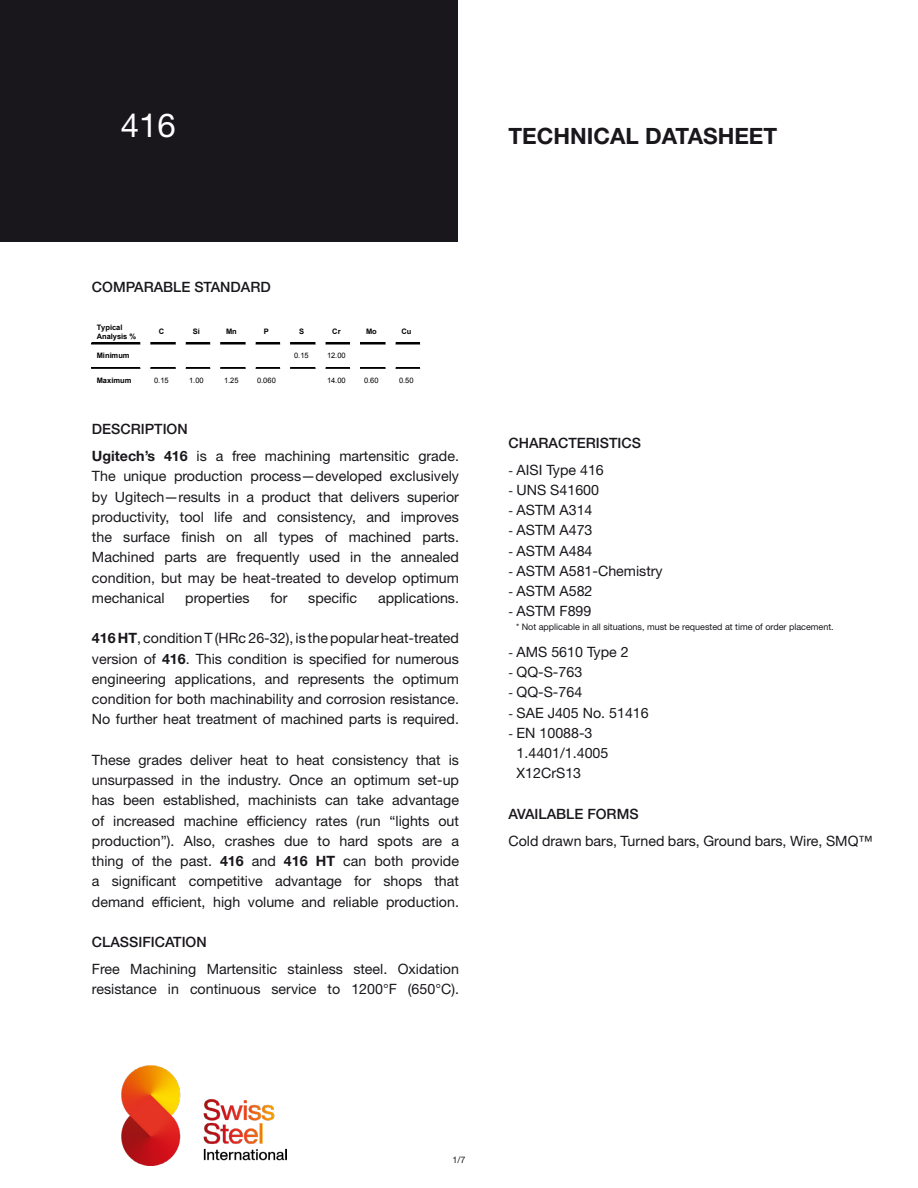
<style>
.page{position:relative;width:918px;height:1188px;background:#fff}
.page>*{position:absolute;margin:0;border:0;box-sizing:border-box;transform-origin:0 0}
.t1{font:33px "Helvetica Neue LT Std";color:#fff}
.t2{font:700 22.5px "Helvetica Neue LT Std";color:#1a171c}
.t3{font:14.25px/20.2px "Helvetica Neue LT Std";color:#1a171c}
.t4{font:500 14.25px "Helvetica Neue LT Std";color:#1a171c}
.t5{font:9px "Helvetica Neue LT Std";color:#1a171c}
.t6{font:700 7.5px/8.6px "Arial";color:#000}
.t7{font:7.5px "Arial";letter-spacing:.005em;color:#000}
.s1{font-weight:500}
.s2{font-weight:700}
.s3{font-size:12px}
</style>
<div class="page">
<div style="left:0;top:0;width:458px;height:242px;background:#1a171c"></div>
<img style="left:121px;top:1066px;width:165px;height:100px">
<div style="left:92px;top:343px;width:53px;height:1px;border:1px solid #000001"></div>
<div style="left:145px;top:343px;width:36px;height:1px;border:1px solid #000001"></div>
<div style="left:181px;top:343px;width:34px;height:1px;border:1px solid #000001"></div>
<div style="left:215px;top:343px;width:36px;height:1px;border:1px solid #000001"></div>
<div style="left:250px;top:343px;width:35px;height:1px;border:1px solid #000001"></div>
<div style="left:285px;top:343px;width:36px;height:1px;border:1px solid #000001"></div>
<div style="left:320px;top:343px;width:35px;height:1px;border:1px solid #000001"></div>
<div style="left:355px;top:343px;width:36px;height:1px;border:1px solid #000001"></div>
<hr style="left:92px;top:368px;width:53px;height:1px;background:#000001">
<div style="left:92px;top:367px;width:53px;height:1px;border:1px solid #000001"></div>
<hr style="left:145px;top:368px;width:36px;height:1px;background:#000001">
<div style="left:145px;top:367px;width:36px;height:1px;border:1px solid #000001"></div>
<hr style="left:181px;top:368px;width:34px;height:1px;background:#000001">
<div style="left:181px;top:367px;width:34px;height:1px;border:1px solid #000001"></div>
<hr style="left:215px;top:368px;width:36px;height:1px;background:#000001">
<div style="left:215px;top:367px;width:36px;height:1px;border:1px solid #000001"></div>
<hr style="left:251px;top:368px;width:34px;height:1px;background:#000001">
<div style="left:250px;top:367px;width:35px;height:1px;border:1px solid #000001"></div>
<hr style="left:285px;top:368px;width:35px;height:1px;background:#000001">
<div style="left:285px;top:367px;width:36px;height:1px;border:1px solid #000001"></div>
<hr style="left:320px;top:368px;width:35px;height:1px;background:#000001">
<div style="left:320px;top:367px;width:35px;height:1px;border:1px solid #000001"></div>
<hr style="left:355px;top:368px;width:36px;height:1px;background:#000001">
<div style="left:355px;top:367px;width:36px;height:1px;border:1px solid #000001"></div>
<svg style="left:141px;top:367px;width:9px;height:2px"></svg>
<svg style="left:176px;top:367px;width:9px;height:2px"></svg>
<svg style="left:211px;top:367px;width:9px;height:2px"></svg>
<svg style="left:246px;top:367px;width:9px;height:2px"></svg>
<svg style="left:281px;top:367px;width:9px;height:2px"></svg>
<svg style="left:316px;top:367px;width:9px;height:2px"></svg>
<svg style="left:351px;top:367px;width:9px;height:2px"></svg>
<svg style="left:395px;top:342px;width:25px;height:2px"></svg>
<svg style="left:386px;top:367px;width:34px;height:2px"></svg>
<h1 class="t1" style="left:121px;top:106px;width:57px">416</h1>
<h2 class="t2" style="left:509px;top:122px;width:270px">TECHNICAL DATASHEET</h2>
<p class="t4" style="left:92px;top:279px;width:180px">COMPARABLE STANDARD</p>
<p class="t6" style="left:97px;top:324px;width:41px">Typical<br>Analysis %</p>
<p class="t6" style="left:159px;top:328px;width:7px">C</p>
<p class="t6" style="left:193px;top:328px;width:9px">Si</p>
<p class="t6" style="left:226px;top:328px;width:12px">Mn</p>
<p class="t6" style="left:264px;top:328px;width:7px">P</p>
<p class="t6" style="left:299px;top:328px;width:7px">S</p>
<p class="t6" style="left:332px;top:328px;width:10px">Cr</p>
<p class="t6" style="left:366px;top:328px;width:12px">Mo</p>
<p class="t6" style="left:401px;top:328px;width:11px">Cu</p>
<p class="t6" style="left:97px;top:352px;width:34px">Minimum</p>
<p class="t7" style="left:294px;top:351px;width:16px">0.15</p>
<p class="t7" style="left:327px;top:351px;width:20px">12.00</p>
<p class="t6" style="left:97px;top:376px;width:36px">Maximum</p>
<p class="t7" style="left:154px;top:376px;width:16px">0.15</p>
<p class="t7" style="left:189px;top:376px;width:16px">1.00</p>
<p class="t7" style="left:224px;top:376px;width:16px">1.25</p>
<p class="t7" style="left:257px;top:376px;width:20px">0.060</p>
<p class="t7" style="left:327px;top:376px;width:20px">14.00</p>
<p class="t7" style="left:364px;top:376px;width:16px">0.60</p>
<p class="t7" style="left:399px;top:376px;width:16px">0.50</p>
<p class="t3" style="left:92px;top:415px;width:369px;line-height:27px"><span class="s1">DESCRIPTION<br></span><span class="s2">Ugitech’s 416</span> is a free machining martensitic grade.</p>
<p class="t3" style="left:92px;top:466px;width:369px;text-align:justify">The unique production process—developed exclusively by Ugitech—results in a product that delivers superior productivity, tool life and consistency, and improves the surface finish on all types of machined parts.<br>Machined parts are frequently used in the annealed condition, but may be heat-treated to develop optimum mechanical</p>
<p class="t3" style="left:185px;top:587px;width:66px">properties</p>
<p class="t3" style="left:270px;top:587px;width:19px">for</p>
<p class="t3" style="left:308px;top:587px;width:51px">specific</p>
<p class="t3" style="left:378px;top:587px;width:83px">applications.</p>
<p class="t3" style="left:92px;top:628px;width:369px;text-align:justify"><span class="s2">416 HT</span>, condition T (HRc 26-32), is the popular heat-treated version of <span class="s2">416</span>. This condition is specified for numerous engineering applications, and represents the optimum condition for both machinability and corrosion resistance.<br>No further heat treatment of machined parts is required.</p>
<p class="t3" style="left:92px;top:749px;width:369px;text-align:justify">These grades deliver heat to heat consistency that is unsurpassed in the industry. Once an optimum set-up has been established, machinists can take advantage of increased machine efficiency rates (run “lights out production”). Also, crashes due to hard spots are a thing of the past. <span class="s2">416</span> and <span class="s2">416 HT</span> can both provide a significant competitive advantage for shops that demand efficient, high volume and reliable production.</p>
<p class="t4" style="left:92px;top:933px;width:116px">CLASSIFICATION</p>
<p class="t3" style="left:92px;top:959px;width:369px">Free Machining Martensitic stainless steel. Oxidation resistance in continuous service to 1200°F (650°C).</p>
<p class="t4" style="left:509px;top:434px;width:134px">CHARACTERISTICS</p>
<p class="t3" style="left:509px;top:459px;width:97px"><span class="s3">-</span> AISI Type 416</p>
<p class="t3" style="left:509px;top:479px;width:92px"><span class="s3">-</span> UNS S41600</p>
<p class="t3" style="left:509px;top:500px;width:86px"><span class="s3">-</span> ASTM A314</p>
<p class="t3" style="left:509px;top:520px;width:86px"><span class="s3">-</span> ASTM A473</p>
<p class="t3" style="left:509px;top:540px;width:86px"><span class="s3">-</span> ASTM A484</p>
<p class="t3" style="left:509px;top:560px;width:156px"><span class="s3">-</span> ASTM A581-Chemistry</p>
<p class="t3" style="left:509px;top:581px;width:86px"><span class="s3">-</span> ASTM A582</p>
<p class="t3" style="left:509px;top:601px;width:84px"><span class="s3">-</span> ASTM F899</p>
<p class="t5" style="left:516px;top:621px;width:319px">* Not applicable in all situations, must be requested at time of order placement.</p>
<p class="t3" style="left:509px;top:641px;width:122px"><span class="s3">-</span> AMS 5610 Type 2</p>
<p class="t3" style="left:509px;top:662px;width:75px"><span class="s3">-</span> QQ-S-763</p>
<p class="t3" style="left:509px;top:682px;width:75px"><span class="s3">-</span> QQ-S-764</p>
<p class="t3" style="left:509px;top:702px;width:142px"><span class="s3">-</span> SAE J405 No. 51416</p>
<p class="t3" style="left:517px;top:722px;width:93px;text-indent:-8px"><span class="s3">-</span> EN 10088-3<br>1.4401/1.4005<br>X12CrS13</p>
<p class="t4" style="left:509px;top:805px;width:132px">AVAILABLE FORMS</p>
<p class="t3" style="left:509px;top:830px;width:366px">Cold drawn bars, Turned bars, Ground bars, Wire, SMQ™</p>
<p class="t5" style="left:452px;top:1154px;width:15px">1/7</p>
</div>
